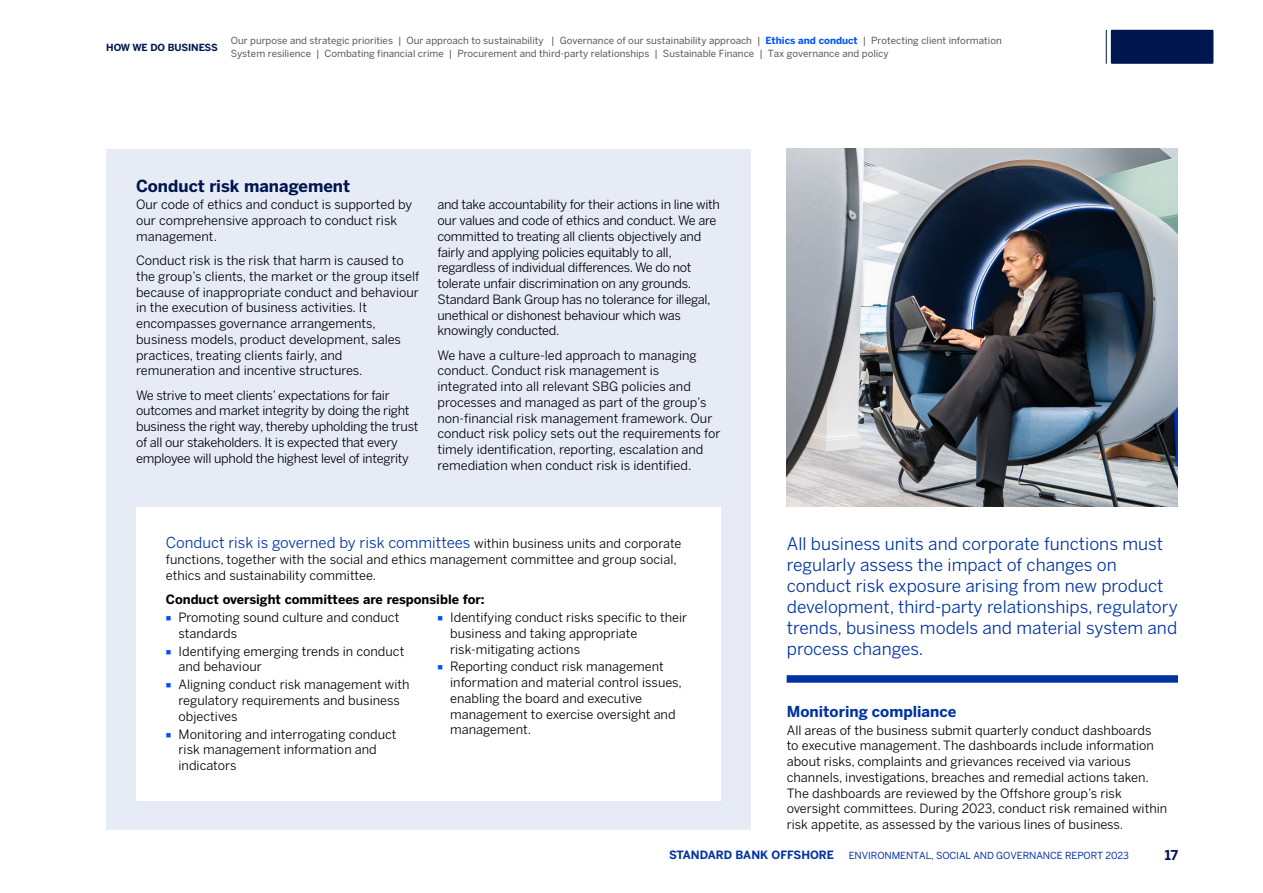
<style>
.page{position:relative;width:1263px;height:893px;background:#fff}
.page>*{position:absolute;margin:0;border:0;box-sizing:border-box;transform-origin:0 0}
.t1{font:17.25px/21px "Benton Sans";color:#0033a1}
.t2{font:700 16.5px "Benton Sans";color:#00164e}
.t3{font:15px "Benton Sans";color:#0033a1}
.t4{font:700 15px "Benton Sans";color:#0033a1}
.t5{font:700 13.5px "Benton Sans";color:#00164e}
.t6{font:12.75px/15.8px "Benton Sans";color:#000}
.t7{font:12.75px/15.8px "Benton Sans";letter-spacing:-.02em;color:#000}
.t8{font:700 12.75px "Benton Sans";color:#000}
.t9{font:700 11.4px "Benton Sans";color:#0033a1}
.t10{font:9.75px/12.8px "Benton Sans";color:#575756}
.t11{font:9.75px "Benton Sans";letter-spacing:-.01em;color:#0033a1}
.t12{font:700 9.75px "Benton Sans";letter-spacing:-.01em;color:#00164e}
.s1{font-weight:700;color:#0051ff}
.s2{font-size:12.75px;color:#000}
</style>
<div class="page">
<div style="left:106px;top:149px;width:644px;height:680px;background:#e6ebf6"></div>
<img style="left:787px;top:149px;width:391px;height:358px">
<div style="left:136px;top:507px;width:585px;height:293px;background:#fff"></div>
<div style="left:787px;top:675px;width:391px;height:8px;background:#0033a1"></div>
<div style="left:1111px;top:30px;width:102px;height:34px;background:#00164e"></div>
<hr style="left:1106px;top:30px;width:1px;height:34px;background:#00164e">
<p class="t12" style="left:106px;top:41px;width:113px">HOW WE DO BUSINESS</p>
<p class="t10" style="left:231px;top:34px;width:772px">Our purpose and strategic priorities | Our approach to sustainability | Governance of our sustainability approach | <span class="s1">Ethics and conduct</span> | Protecting client information<br>System resilience | Combating financial crime | Procurement and third-party relationships | Sustainable Finance | Tax governance and policy</p>
<p class="t2" style="left:136px;top:176px;width:216px">Conduct risk management</p>
<p class="t6" style="left:136px;top:197px;width:278px">Our code of ethics and conduct is supported by our comprehensive approach to conduct risk management.</p>
<p class="t6" style="left:136px;top:253px;width:285px">Conduct risk is the risk that harm is caused to the group’s clients, the market or the group itself because of inappropriate conduct and behaviour in the execution of business activities. It encompasses governance arrangements, business models, product development, sales practices, treating clients fairly, and remuneration and incentive structures.</p>
<p class="t7" style="left:136px;top:387px;width:284px">We strive to meet clients’ expectations for fair outcomes and market integrity by doing the right business the right way, thereby upholding the trust of all our stakeholders. It is expected that every employee will uphold the highest level of integrity</p>
<p class="t7" style="left:437px;top:197px;width:284px">and take accountability for their actions in line with our values and code of ethics and conduct. We are committed to treating all clients objectively and fairly and applying policies equitably to all, regardless of individual differences. We do not tolerate unfair discrimination on any grounds.<br>Standard Bank Group has no tolerance for illegal, unethical or dishonest behaviour which was knowingly conducted.</p>
<p class="t6" style="left:437px;top:347px;width:285px">We have a culture-led approach to managing conduct. Conduct risk management is integrated into all relevant SBG policies and processes and managed as part of the group’s non-financial risk management framework. Our conduct risk policy sets out the requirements for timely identification, reporting, escalation and remediation when conduct risk is identified.</p>
<p class="t3" style="left:166px;top:534px;width:517px">Conduct risk is governed by risk committees <span class="s2">within business units and corporate</span></p>
<p class="t6" style="left:166px;top:551px;width:512px">functions, together with the social and ethics management committee and group social, ethics and sustainability committee.</p>
<p class="t8" style="left:166px;top:592px;width:320px">Conduct oversight committees are responsible for:</p>
<p class="t6" style="left:179px;top:609px;width:222px">Promoting sound culture and conduct standards</p>
<p class="t6" style="left:179px;top:643px;width:227px">Identifying emerging trends in conduct and behaviour</p>
<p class="t6" style="left:179px;top:677px;width:232px">Aligning conduct risk management with regulatory requirements and business objectives</p>
<p class="t6" style="left:179px;top:726px;width:219px">Monitoring and interrogating conduct risk management information and indicators</p>
<p class="t1" style="left:787px;top:533px;width:392px">All business units and corporate functions must regularly assess the impact of changes on conduct risk exposure arising from new product development, third-party relationships, regulatory trends, business models and material system and process changes.</p>
<p class="t6" style="left:450px;top:609px;width:238px">Identifying conduct risks specific to their business and taking appropriate risk-mitigating actions</p>
<p class="t6" style="left:450px;top:659px;width:233px">Reporting conduct risk management information and material control issues, enabling the board and executive management to exercise oversight and management.</p>
<p class="t4" style="left:787px;top:702px;width:171px">Monitoring compliance</p>
<p class="t6" style="left:787px;top:722px;width:382px">All areas of the business submit quarterly conduct dashboards<br>to executive management. The dashboards include information about risks, complaints and grievances received via various channels, investigations, breaches and remedial actions taken.<br>The dashboards are reviewed by the Offshore group’s risk oversight committees. During 2023, conduct risk remained within risk appetite, as assessed by the various lines of business.</p>
<p class="t9" style="left:669px;top:848px;width:167px">STANDARD BANK OFFSHORE</p>
<p class="t11" style="left:849px;top:850px;width:282px">ENVIRONMENTAL, SOCIAL AND GOVERNANCE REPORT 2023</p>
<p class="t5" style="left:1165px;top:847px;width:15px">17</p>
</div>
